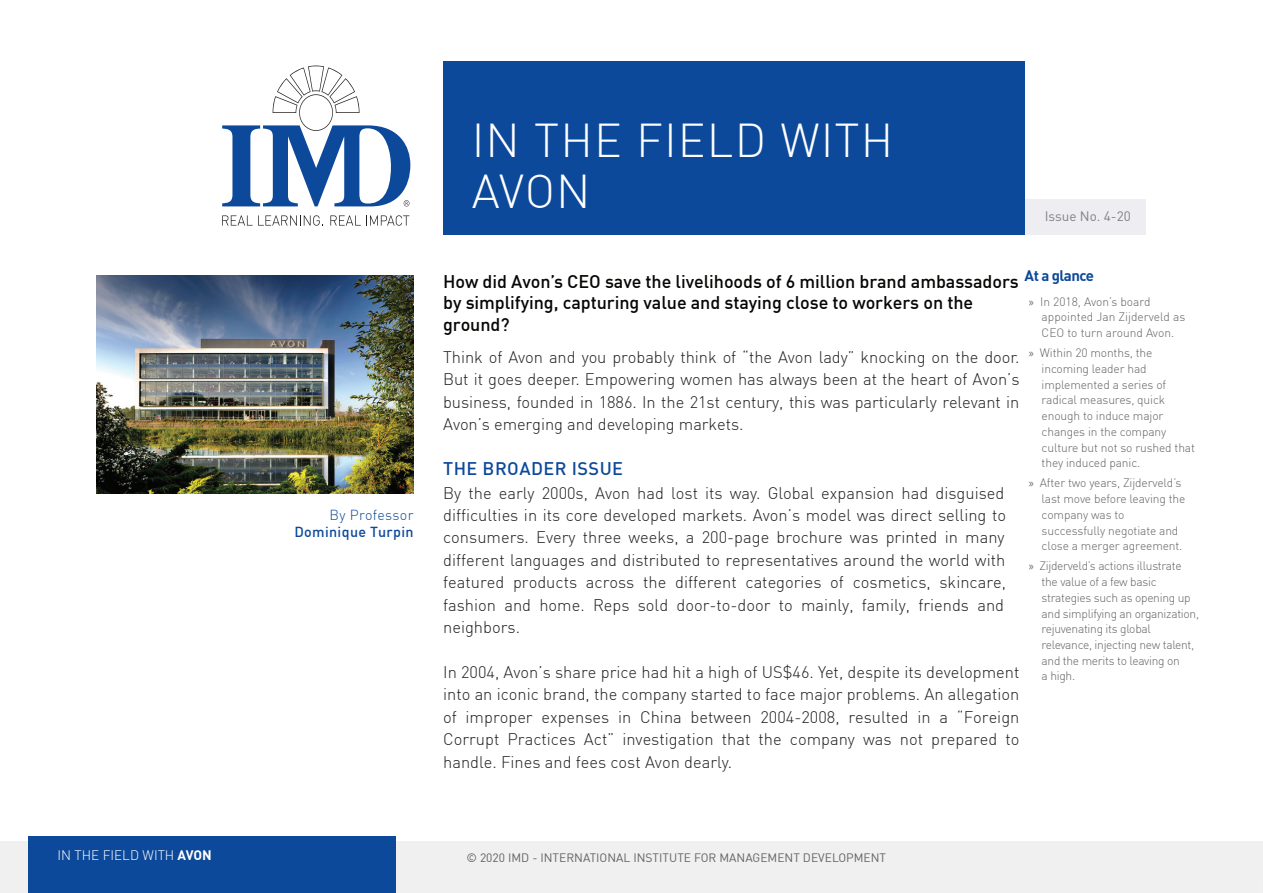
<style>
.page{position:relative;width:1263px;height:893px;background:#fff}
.page>*{position:absolute;margin:0;border:0;box-sizing:border-box;transform-origin:0 0}
.t1{font:300 46.5px/51px "DIN";letter-spacing:.025em;color:#fff}
.t2{font:500 18px/21.6px "DIN";letter-spacing:-.005em;color:#070604}
.t3{font:500 18px "DIN";letter-spacing:.025em;color:#0d499a}
.t4{font:300 16.5px/22.5px "DIN";color:#231f20;text-align:justify}
.t5{font:700 15px "DIN";letter-spacing:-.035em;color:#0d499a}
.t6{font:500 14.25px "DIN";letter-spacing:.025em;color:#0d499a}
.t7{font:300 14.25px "DIN";letter-spacing:.025em;color:#0d499a}
.t8{font:300 13.5px "DIN";color:#fff}
.t9{font:13.5px "DIN";color:#808285}
.t10{font:300 12px/15.8px "DIN";letter-spacing:-.01em;color:#636366}
.t11{font:12px "DIN";color:#636366}
.s1{font-family:"Myriad Pro";font-weight:400}
.s2{font-weight:700}
</style>
<div class="page">
<div style="left:0;top:842px;width:1263px;height:51px;background:#f0f0f0"></div>
<div style="left:28px;top:836px;width:367px;height:57px;background:#0d499a"></div>
<img style="left:96px;top:276px;width:318px;height:218px">
<div style="left:1024px;top:200px;width:122px;height:35px;background:#ededf2"></div>
<div style="left:443px;top:61px;width:581px;height:174px;background:#0d499a"></div>
<svg style="left:222px;top:66px;width:188px;height:140px"></svg>
<svg style="left:222px;top:215px;width:101px;height:11px"></svg>
<svg style="left:330px;top:215px;width:79px;height:11px"></svg>
<p class="t7" style="left:330px;top:506px;width:85px">By Professor</p>
<p class="t6" style="left:294px;top:522px;width:121px">Dominique Turpin</p>
<h1 class="t1" style="left:472px;top:114px;width:423px">IN THE FIELD WITH<br>AVON</h1>
<p class="t9" style="left:1045px;top:207px;width:88px">Issue No. 4-20</p>
<p class="t5" style="left:1024px;top:266px;width:71px">At a glance</p>
<p class="t10" style="left:1042px;top:293px;width:145px;text-indent:-13px"><span class="s1">»</span>» In 2018, Avon’s board appointed Jan Zijderveld as<br>CEO to turn around Avon.</p>
<p class="t10" style="left:1042px;top:345px;width:155px;text-indent:-13px"><span class="s1">»</span>» Within 20 months, the incoming leader had implemented a series of radical measures, quick enough to induce major changes in the company culture but not so rushed that they induced panic.</p>
<p class="t10" style="left:1042px;top:475px;width:145px;text-indent:-13px"><span class="s1">»</span>» After two years, Zijderveld’s last move before leaving the company was to successfully negotiate and close a merger agreement.</p>
<p class="t10" style="left:1042px;top:558px;width:159px;text-indent:-13px"><span class="s1">»</span>» Zijderveld’s actions illustrate the value of a few basic strategies such as opening up and simplifying an organization, rejuvenating its global relevance, injecting new talent, and the merits to leaving on<br>a high.</p>
<p class="t2" style="left:443px;top:270px;width:577px">How did Avon’s CEO save the livelihoods of 6 million brand ambassadors by simplifying, capturing value and staying close to workers on the ground?</p>
<p class="t4" style="left:443px;top:346px;width:578px">Think of Avon and you probably think of “the Avon lady” knocking on the door.<br>But it goes deeper. Empowering women has always been at the heart of Avon’s business, founded in 1886. In the 21st century, this was particularly relevant in Avon’s emerging and developing markets.</p>
<p class="t3" style="left:443px;top:457px;width:181px">THE BROADER ISSUE</p>
<p class="t4" style="left:443px;top:481px;width:564px">By the early 2000s, Avon had lost its way. Global expansion had disguised difficulties in its core developed markets. Avon’s model was direct selling to consumers. Every three weeks, a 200-page brochure was printed in many different languages and distributed to representatives around the world with featured products across the different categories of cosmetics, skincare, fashion and home. Reps sold door-to-door to mainly, family, friends and neighbors.</p>
<p class="t4" style="left:443px;top:661px;width:578px">In 2004, Avon’s share price had hit a high of US$46. Yet, despite its development into an iconic brand, the company started to face major problems. An allegation of improper expenses in China between 2004-2008, resulted in a “Foreign Corrupt Practices Act” investigation that the company was not prepared to handle. Fines and fees cost Avon dearly.</p>
<p class="t8" style="left:57px;top:847px;width:156px">IN THE FIELD WITH <span class="s2">AVON</span></p>
<p class="t11" style="left:466px;top:850px;width:421px">© 2020 IMD - INTERNATIONAL INSTITUTE FOR MANAGEMENT DEVELOPMENT</p>
</div>
